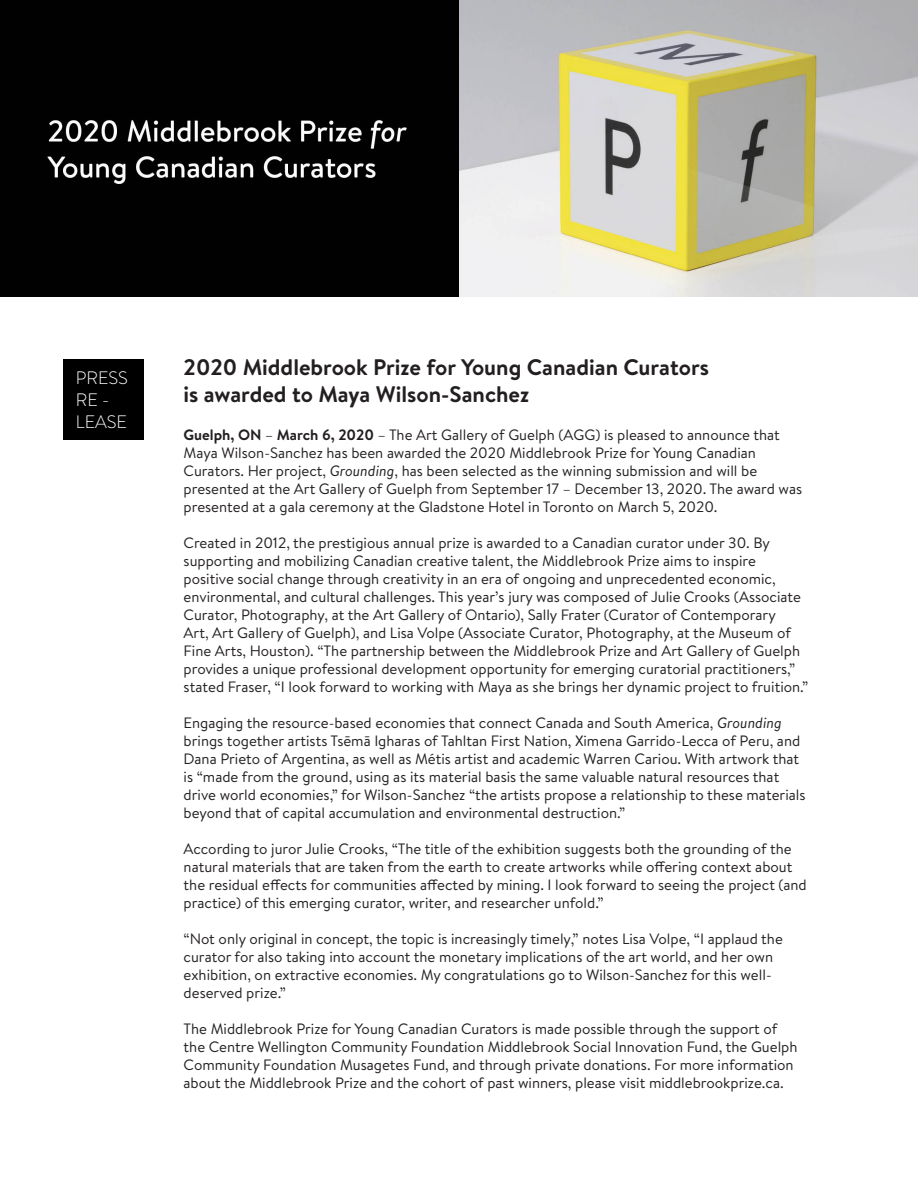
<style>
.page{position:relative;width:918px;height:1188px;background:#fff}
.page>*{position:absolute;margin:0;border:0;box-sizing:border-box;transform-origin:0 0}
.t1{font:700 22.5px/27px "Brandon Text";color:#231f20}
.t2{font:300 18px/21.6px "Brandon Text";color:#fff}
.t3{font:15px/18px "Brandon Text";color:#231f20}
.s1{font-weight:700}
.s2{font-style:italic}
</style>
<div class="page">
<div style="left:63px;top:359px;width:81px;height:81px;background:#000"></div>
<img style="left:0;top:0;width:918px;height:297px">
<p class="t2" style="left:76px;top:367px;width:54px">PRESS</p>
<p class="t2" style="left:76px;top:388px;width:53px">RE -<br>LEASE</p>
<p class="t1" style="left:184px;top:353px;width:527px">2020 Middlebrook Prize for Young Canadian Curators is awarded to Maya Wilson-Sanchez</p>
<p class="t3" style="left:184px;top:425px;width:620px"><span class="s1">Guelph, ON</span> – <span class="s1">March 6, 2020</span> – The Art Gallery of Guelph (AGG) is pleased to announce that Maya Wilson-Sanchez has been awarded the 2020 Middlebrook Prize for Young Canadian Curators. Her project, <span class="s2">Grounding</span>, has been selected as the winning submission and will be presented at the Art Gallery of Guelph from September 17 – December 13, 2020. The award was presented at a gala ceremony at the Gladstone Hotel in Toronto on March 5, 2020.</p>
<p class="t3" style="left:184px;top:533px;width:626px">Created in 2012, the prestigious annual prize is awarded to a Canadian curator under 30. By supporting and mobilizing Canadian creative talent, the Middlebrook Prize aims to inspire positive social change through creativity in an era of ongoing and unprecedented economic, environmental, and cultural challenges. This year’s jury was composed of Julie Crooks (Associate Curator, Photography, at the Art Gallery of Ontario), Sally Frater (Curator of Contemporary<br>Art, Art Gallery of Guelph), and Lisa Volpe (Associate Curator, Photography, at the Museum of Fine Arts, Houston). “The partnership between the Middlebrook Prize and Art Gallery of Guelph provides a unique professional development opportunity for emerging curatorial practitioners,” stated Fraser, “I look forward to working with Maya as she brings her dynamic project to fruition.”</p>
<p class="t3" style="left:184px;top:713px;width:623px">Engaging the resource-based economies that connect Canada and South America, <span class="s2">Grounding </span>brings together artists Tsēmā Igharas of Tahltan First Nation, Ximena Garrido-Lecca of Peru, and Dana Prieto of Argentina, as well as Métis artist and academic Warren Cariou. With artwork that is “made from the ground, using as its material basis the same valuable natural resources that drive world economies,” for Wilson-Sanchez “the artists propose a relationship to these materials beyond that of capital accumulation and environmental destruction.”</p>
<p class="t3" style="left:184px;top:839px;width:625px">According to juror Julie Crooks, “The title of the exhibition suggests both the grounding of the natural materials that are taken from the earth to create artworks while offering context about the residual effects for communities affected by mining. I look forward to seeing the project (and practice) of this emerging curator, writer, and researcher unfold.”</p>
<p class="t3" style="left:184px;top:929px;width:601px">“Not only original in concept, the topic is increasingly timely,” notes Lisa Volpe, “I applaud the curator for also taking into account the monetary implications of the art world, and her own exhibition, on extractive economies. My congratulations go to Wilson-Sanchez for this well&shy;deserved prize.”</p>
<p class="t3" style="left:184px;top:1019px;width:615px">The Middlebrook Prize for Young Canadian Curators is made possible through the support of the Centre Wellington Community Foundation Middlebrook Social Innovation Fund, the Guelph Community Foundation Musagetes Fund, and through private donations. For more information about the Middlebrook Prize and the cohort of past winners, please visit middlebrookprize.ca.</p>
</div>
